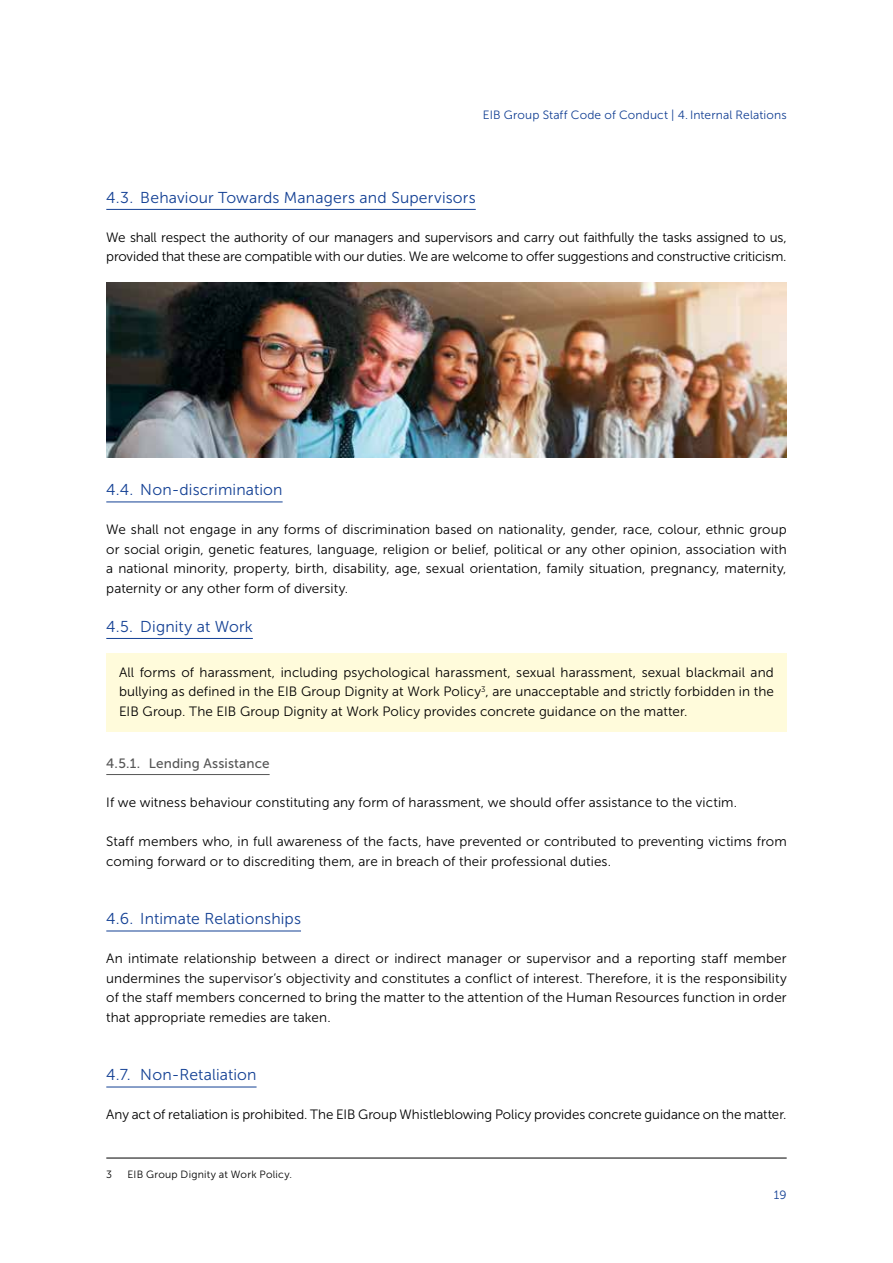
<style>
.page{position:relative;width:893px;height:1263px;background:#fff}
.page>*{position:absolute;margin:0;border:0;box-sizing:border-box;transform-origin:0 0}
.t1{font:15.75px "Museo Sans 300";letter-spacing:.01em;color:#134094}
.t2{font:13.5px/19.5px "Museo Sans 300";color:#000;text-align:justify}
.t3{font:13.5px "Museo Sans 500";letter-spacing:.01em;color:#565656}
.t4{font:12px "Museo Sans 300";letter-spacing:.01em;color:#134094}
.t5{font:10.5px "Museo Sans 300";letter-spacing:.02em;color:#000}
</style>
<div class="page">
<img style="left:106px;top:282px;width:681px;height:176px">
<hr style="left:106px;top:209px;width:370px;height:1px;background:#134094">
<hr style="left:106px;top:502px;width:177px;height:1px;background:#134094">
<hr style="left:106px;top:638px;width:147px;height:1px;background:#134094">
<div style="left:106px;top:654px;width:681px;height:78px;background:#fffbdb"></div>
<hr style="left:106px;top:774px;width:164px;height:1px;background:#565656">
<hr style="left:106px;top:931px;width:195px;height:1px;background:#134094">
<hr style="left:106px;top:1087px;width:151px;height:1px;background:#134094">
<hr style="left:106px;top:1158px;width:681px;height:1px;background:#000">
<p class="t4" style="left:483px;top:108px;width:305px">EIB Group Staff Code of Conduct | 4. Internal Relations</p>
<p class="t1" style="left:106px;top:189px;width:371px">4.3. Behaviour Towards Managers and Supervisors</p>
<p class="t2" style="left:106px;top:227px;width:682px">We shall respect the authority of our managers and supervisors and carry out faithfully the tasks assigned to us, provided that these are compatible with our duties. We are welcome to offer suggestions and constructive criticism.</p>
<p class="t1" style="left:106px;top:481px;width:178px">4.4. Non-discrimination</p>
<p class="t2" style="left:106px;top:520px;width:682px">We shall not engage in any forms of discrimination based on nationality, gender, race, colour, ethnic group or social origin, genetic features, language, religion or belief, political or any other opinion, association with a national minority, property, birth, disability, age, sexual orientation, family situation, pregnancy, maternity, paternity or any other form of diversity.</p>
<p class="t1" style="left:106px;top:618px;width:148px">4.5. Dignity at Work</p>
<p class="t2" style="left:119px;top:662px;width:656px">All forms of harassment, including psychological harassment, sexual harassment, sexual blackmail and bullying as defined in the EIB Group Dignity at Work Policy<sup>3</sup>, are unacceptable and strictly forbidden in the EIB Group. The EIB Group Dignity at Work Policy provides concrete guidance on the matter.</p>
<p class="t3" style="left:106px;top:756px;width:165px">4.5.1. Lending Assistance</p>
<p class="t2" style="left:106px;top:793px;width:632px">If we witness behaviour constituting any form of harassment, we should offer assistance to the victim.</p>
<p class="t2" style="left:106px;top:832px;width:682px">Staff members who, in full awareness of the facts, have prevented or contributed to preventing victims from coming forward or to discrediting them, are in breach of their professional duties.</p>
<p class="t1" style="left:106px;top:910px;width:196px">4.6. Intimate Relationships</p>
<p class="t2" style="left:106px;top:949px;width:682px">An intimate relationship between a direct or indirect manager or supervisor and a reporting staff member undermines the supervisor’s objectivity and constitutes a conflict of interest. Therefore, it is the responsibility of the staff members concerned to bring the matter to the attention of the Human Resources function in order that appropriate remedies are taken.</p>
<p class="t1" style="left:106px;top:1066px;width:152px">4.7. Non-Retaliation</p>
<p class="t2" style="left:106px;top:1105px;width:682px">Any act of retaliation is prohibited. The EIB Group Whistleblowing Policy provides concrete guidance on the matter.</p>
<p class="t5" style="left:106px;top:1169px;width:7px">3</p>
<p class="t5" style="left:128px;top:1169px;width:166px">EIB Group Dignity at Work Policy.</p>
<p class="t4" style="left:774px;top:1188px;width:14px">19</p>
</div>
